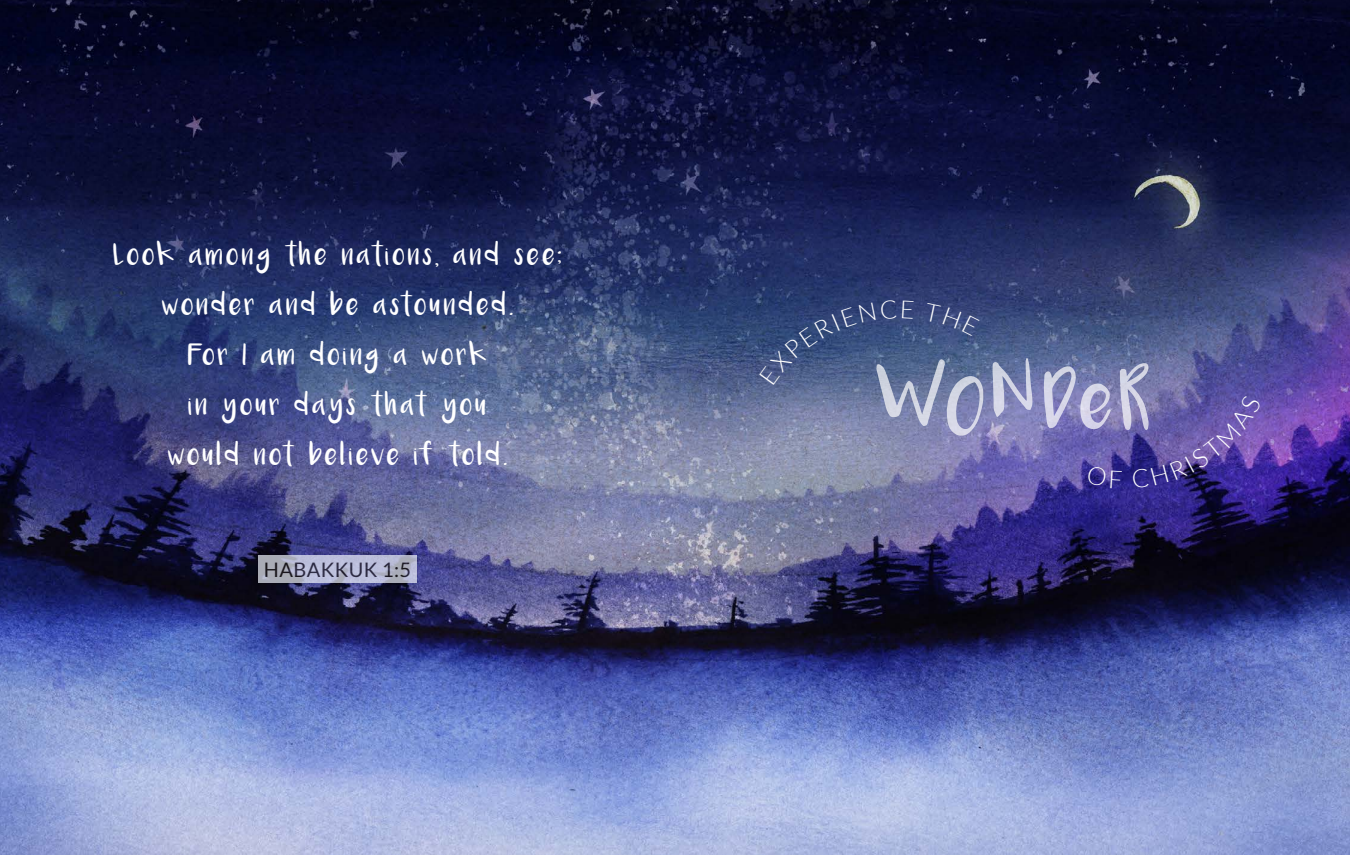
<style>
.page{position:relative;width:1350px;height:855px;background:#fff}
.page>*{position:absolute;margin:0;border:0;box-sizing:border-box;transform-origin:0 0}
.t1{font:20px "Lato";letter-spacing:.02em;color:#231f20}
.t2{font:16.25px "Luna";letter-spacing:.185em;color:#fff}
.t3{font:16.25px "Luna";letter-spacing:.165em;color:#fff}
</style>
<div class="page">
<img style="left:0;top:0;width:1350px;height:855px">
<svg style="left:258px;top:555px;width:159px;height:27px;background:#b5b8ce"></svg>
<svg style="left:759px;top:300px;width:502px;height:188px;background:#666b9f"></svg>
<p class="t2" style="left:114px;top:250px;width:449px">Look among the nations, and see;</p>
<p class="t2" style="left:162px;top:300px;width:352px">wonder and be astounded.</p>
<p class="t2" style="left:188px;top:350px;width:300px">For I am doing a work</p>
<p class="t2" style="left:189px;top:400px;width:299px">in your days that you</p>
<p class="t3" style="left:168px;top:450px;width:340px">would not believe if told.</p>
<p class="t1" style="left:264px;top:558px;width:149px">HABAKKUK 1:5</p>
</div>
